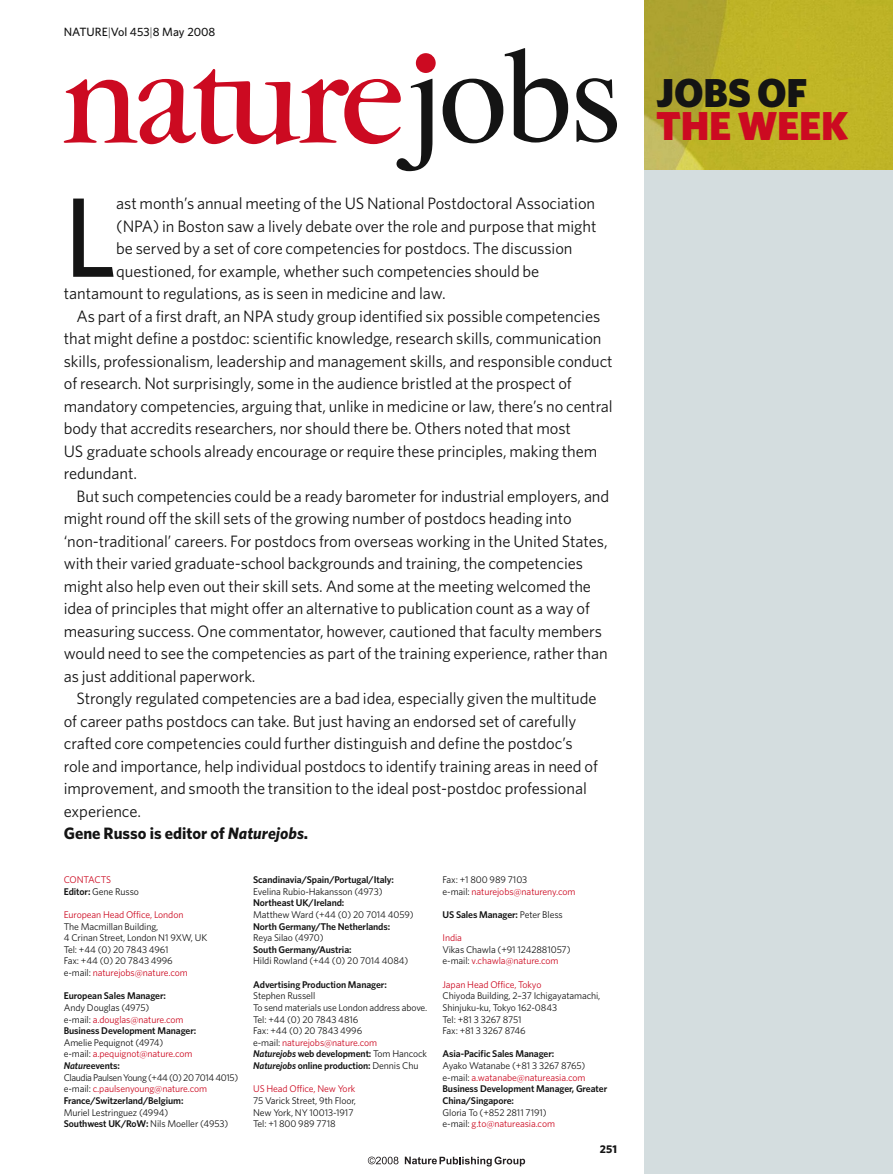
<style>
.page{position:relative;width:893px;height:1174px;background:#fff}
.page>*{position:absolute;margin:0;border:0;box-sizing:border-box;transform-origin:0 0}
.t1{font:500 113.4px "Whitney";color:#141414}
.t2{font:900 40.5px "Whitney";letter-spacing:-.005em;color:#cc0a21}
.t3{font:900 40.5px "Whitney";letter-spacing:-.005em;color:#141414}
.t4{font:16.5px "Whitney";letter-spacing:-.005em;color:#141414}
.t5{font:700 16.5px "Whitney";color:#141414}
.t6{font:500 12px "Whitney";color:#141414}
.t7{font:700 11.25px "Whitney";color:#141414}
.t8{font:9.75px/11.7px "Whitney";letter-spacing:-.01em;color:#141414}
.t9{font:600 9.75px/11.7px "Whitney";letter-spacing:-.01em;color:#141414}
.t10{font:9.75px "Whitney";letter-spacing:-.01em;color:#cc0a21}
.s1{font-weight:300}
.s2{font-style:italic}
.s3{color:#cc0a21}
.s4{font-weight:600}
.s5{font-weight:400}
.s6{font-weight:400;color:#cc0a21}
.s7{font-weight:600;font-style:italic}
</style>
<div class="page">
<div style="left:645px;top:159px;width:248px;height:1015px;background:#d4dddf"></div>
<svg style="left:443px;top:48px;width:125px;height:95px"></svg>
<svg style="left:576px;top:78px;width:41px;height:64px"></svg>
<div style="left:416px;top:53px;width:20px;height:20px;background:#cc0a21;border-radius:50%"></div>
<svg style="left:64px;top:69px;width:368px;height:102px"></svg>
<img style="left:645px;top:0;width:248px;height:169px">
<svg style="left:405px;top:1156px;width:120px;height:10px"></svg>
<svg style="left:368px;top:1156px;width:30px;height:8px"></svg>
<p class="t6" style="left:64px;top:27px;width:153px">NATURE<span class="s1">|</span>Vol 453<span class="s1">|</span>8 May 2008</p>
<h1 class="t1" style="left:64px;top:195px;width:55px">L</h1>
<p class="t4" style="left:116px;top:197px;width:480px">ast month’s annual meeting of the US National Postdoctoral Association</p>
<p class="t4" style="left:116px;top:220px;width:482px">(NPA) in Boston saw a lively debate over the role and purpose that might</p>
<p class="t4" style="left:116px;top:242px;width:458px">be served by a set of core competencies for postdocs. The discussion</p>
<p class="t4" style="left:116px;top:265px;width:425px">questioned, for example, whether such competencies should be</p>
<p class="t4" style="left:64px;top:287px;width:383px">tantamount to regulations, as is seen in medicine and law.</p>
<p class="t4" style="left:77px;top:310px;width:525px">As part of a first draft, an NPA study group identified six possible competencies</p>
<p class="t4" style="left:64px;top:332px;width:539px">that might define a postdoc: scientific knowledge, research skills, communication</p>
<p class="t4" style="left:64px;top:355px;width:550px">skills, professionalism, leadership and management skills, and responsible conduct</p>
<p class="t4" style="left:64px;top:377px;width:509px">of research. Not surprisingly, some in the audience bristled at the prospect of</p>
<p class="t4" style="left:64px;top:400px;width:550px">mandatory competencies, arguing that, unlike in medicine or law, there’s no central</p>
<p class="t4" style="left:64px;top:422px;width:509px">body that accredits researchers, nor should there be. Others noted that most</p>
<p class="t4" style="left:64px;top:445px;width:535px">US graduate schools already encourage or require these principles, making them</p>
<p class="t4" style="left:64px;top:467px;width:75px">redundant.</p>
<p class="t4" style="left:77px;top:490px;width:534px">But such competencies could be a ready barometer for industrial employers, and</p>
<p class="t4" style="left:64px;top:512px;width:509px">might round off the skill sets of the growing number of postdocs heading into</p>
<p class="t4" style="left:64px;top:535px;width:545px">‘non-traditional’ careers. For postdocs from overseas working in the United States,</p>
<p class="t4" style="left:64px;top:557px;width:521px">with their varied graduate-school backgrounds and training, the competencies</p>
<p class="t4" style="left:64px;top:580px;width:529px">might also help even out their skill sets. And some at the meeting welcomed the</p>
<p class="t4" style="left:64px;top:602px;width:528px">idea of principles that might offer an alternative to publication count as a way of</p>
<p class="t4" style="left:64px;top:625px;width:540px">measuring success. One commentator, however, cautioned that faculty members</p>
<p class="t4" style="left:64px;top:647px;width:545px">would need to see the competencies as part of the training experience, rather than</p>
<p class="t4" style="left:64px;top:670px;width:193px">as just additional paperwork.</p>
<p class="t4" style="left:77px;top:692px;width:521px">Strongly regulated competencies are a bad idea, especially given the multitude</p>
<p class="t4" style="left:64px;top:715px;width:514px">of career paths postdocs can take. But just having an endorsed set of carefully</p>
<p class="t4" style="left:64px;top:737px;width:510px">crafted core competencies could further distinguish and define the postdoc’s</p>
<p class="t4" style="left:64px;top:760px;width:536px">role and importance, help individual postdocs to identify training areas in need of</p>
<p class="t4" style="left:64px;top:782px;width:525px">improvement, and smooth the transition to the ideal post-postdoc professional</p>
<p class="t4" style="left:64px;top:805px;width:79px">experience.</p>
<p class="t5" style="left:64px;top:827px;width:246px">Gene Russo is editor of <span class="s2">Naturejobs</span>.</p>
<p class="t8" style="left:64px;top:874px;width:77px"><span class="s3">CONTACTS<br></span><span class="s4">Editor:</span> Gene Russo</p>
<p class="t10" style="left:64px;top:911px;width:121px">European Head Office, London</p>
<p class="t8" style="left:64px;top:921px;width:145px">The Macmillan Building,<br>4 Crinan Street, London N1 9XW, UK<br>Tel: +44 (0) 20 7843 4961<br>Fax: +44 (0) 20 7843 4996<br>e-mail: <span class="s3">naturejobs@nature.com</span></p>
<p class="t9" style="left:64px;top:990px;width:104px">European Sales Manager:</p>
<p class="t9" style="left:64px;top:1002px;width:134px"><span class="s5">Andy Douglas (4975)<br>e-mail:</span> <span class="s6">a.douglas@nature.com<br></span>Business Development Manager:</p>
<p class="t8" style="left:64px;top:1037px;width:176px">Amelie Pequignot (4974)<br>e-mail: <span class="s3">a.pequignot@nature.com<br></span><span class="s7">Nature</span><span class="s4">events:<br></span>Claudia Paulsen Young (+44 (0) 20 7014 4015) e-mail: <span class="s3">c.paulsenyoung@nature.com<br></span><span class="s4">France/Switzerland/Belgium:</span></p>
<p class="t8" style="left:64px;top:1107px;width:166px">Muriel Lestringuez (4994)<br><span class="s4">Southwest UK/RoW:</span> Nils Moeller (4953)</p>
<p class="t9" style="left:253px;top:874px;width:142px">Scandinavia/Spain/Portugal/Italy:</p>
<p class="t8" style="left:253px;top:886px;width:131px">Evelina Rubio-Hakansson (4973)</p>
<p class="t9" style="left:253px;top:897px;width:93px">Northeast UK/Ireland:</p>
<p class="t8" style="left:253px;top:909px;width:162px">Matthew Ward (+44 (0) 20 7014 4059)</p>
<p class="t9" style="left:253px;top:921px;width:139px">North Germany/The Netherlands:</p>
<p class="t8" style="left:253px;top:932px;width:72px">Reya Silao (4970)</p>
<p class="t9" style="left:253px;top:944px;width:100px">South Germany/Austria:</p>
<p class="t8" style="left:253px;top:956px;width:157px">Hildi Rowland (+44 (0) 20 7014 4084)</p>
<p class="t9" style="left:253px;top:979px;width:135px">Advertising Production Manager:</p>
<p class="t8" style="left:253px;top:990px;width:176px">Stephen Russell<br>To send materials use London address above.<br>Tel: +44 (0) 20 7843 4816<br>Fax: +44 (0) 20 7843 4996<br>e-mail: <span class="s3">naturejobs@nature.com<br></span><span class="s7">Naturejobs</span> <span class="s4">web development:</span> Tom Hancock<br><span class="s7">Naturejobs</span> <span class="s4">online production:</span> Dennis Chu</p>
<p class="t10" style="left:253px;top:1085px;width:104px">US Head Office, New York</p>
<p class="t8" style="left:253px;top:1095px;width:104px">75 Varick Street, 9th Floor,<br>New York, NY 10013-1917<br>Tel: +1 800 989 7718</p>
<p class="t8" style="left:442px;top:874px;width:135px">Fax: +1 800 989 7103<br>e-mail: <span class="s3">naturejobs@natureny.com</span></p>
<p class="t9" style="left:442px;top:909px;width:122px">US Sales Manager: <span class="s5">Peter Bless</span></p>
<p class="t10" style="left:442px;top:934px;width:21px">India</p>
<p class="t8" style="left:442px;top:944px;width:130px">Vikas Chawla (+91 1242881057) e-mail: <span class="s3">v.chawla@nature.com</span></p>
<p class="t10" style="left:442px;top:980px;width:100px">Japan Head Office, Tokyo</p>
<p class="t8" style="left:442px;top:991px;width:159px">Chiyoda Building, 2–37 Ichigayatamachi,<br>Shinjuku-ku, Tokyo 162-0843<br>Tel: +81 3 3267 8751<br>Fax: +81 3 3267 8746</p>
<p class="t9" style="left:442px;top:1049px;width:113px">Asia-Pacific Sales Manager:</p>
<p class="t9" style="left:442px;top:1060px;width:166px"><span class="s5">Ayako Watanabe (+81 3 3267 8765) e-mail:</span> <span class="s6">a.watanabe@natureasia.com<br></span>Business Development Manager, Greater<br>China/Singapore:</p>
<p class="t8" style="left:442px;top:1107px;width:114px">Gloria To (+852 2811 7191) e-mail: <span class="s3">g.to@natureasia.com</span></p>
<p class="t7" style="left:600px;top:1144px;width:19px">251</p>
<h2 class="t3" style="left:656px;top:78px;width:153px">JOBS OF</h2>
<h2 class="t2" style="left:656px;top:111px;width:194px">THE WEEK</h2>
</div>
